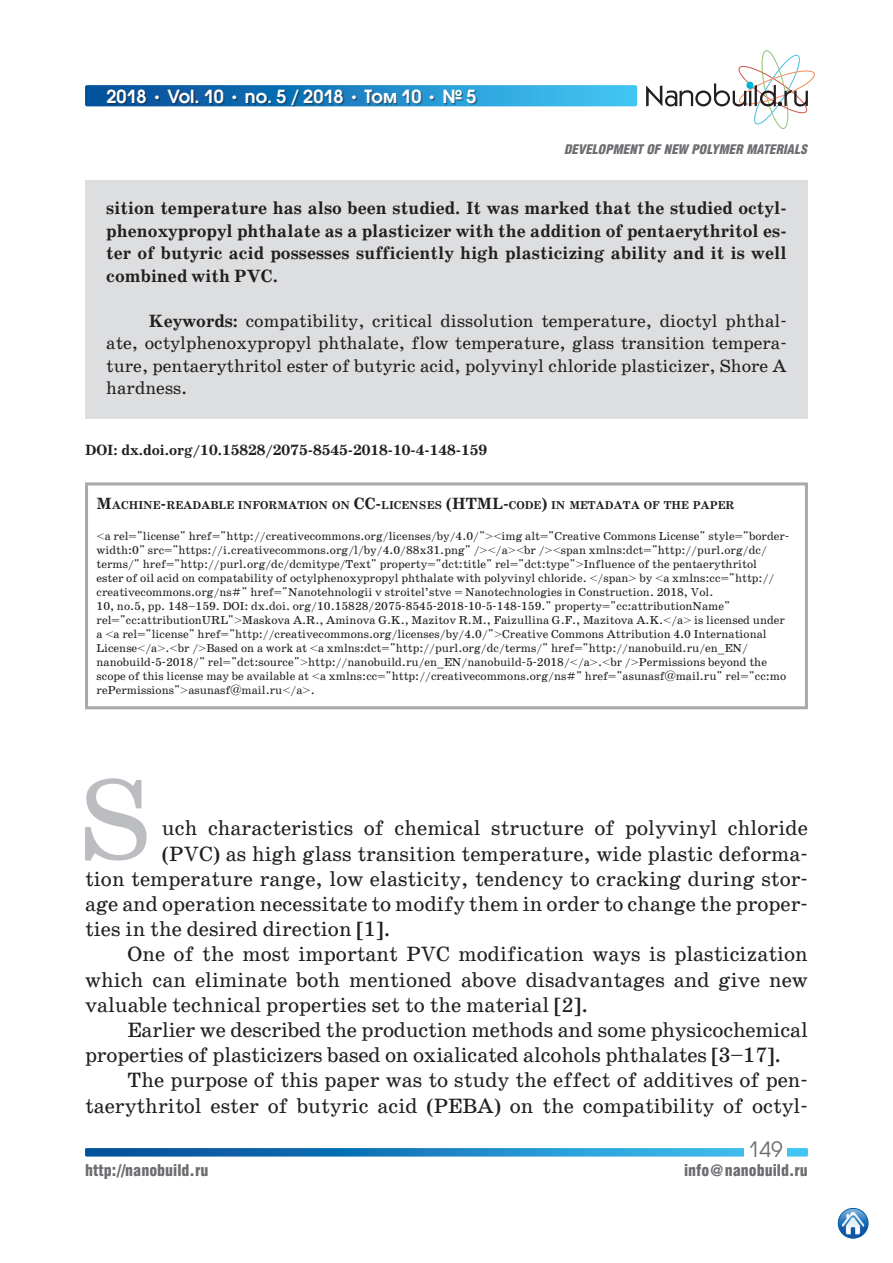
<style>
.page{position:relative;width:893px;height:1263px;background:#fff}
.page>*{position:absolute;margin:0;border:0;box-sizing:border-box;transform-origin:0 0}
.t1{font:21px "School Book C";color:#231f20}
.t2{font:21px "Avant Garde Gothic C";color:#6c6d70}
.t3{font:700 18px/22.5px "School Book C";color:#231f20;text-align:justify}
.t4{font:18px/22.5px "School Book C";color:#231f20;text-align:justify}
.t5{font:600 18px "Avant Garde Gothic C";color:#fff}
.t6{font:900 16.5px "Helios Cond";color:#6c6d70}
.t7{font:700 15px "School Book C";color:#231f20}
.t8{font:italic 900 13.5px "Helios Cond";color:#6c6d70}
.t9{font:11.7px/14.1px "School Book C";color:#231f20}
.t10{font:700 11.55px "School Book C";color:#231f20}
.s1{font-family:"School Book C";font-weight:700}
.s2{font-weight:700}
.s3{font-size:16.5px}
</style>
<div class="page">
<svg style="left:85px;top:1148px;width:723px;height:8px;background:#1e84c3"></svg>
<div style="left:744px;top:1137px;width:43px;height:19px;background:#fff"></div>
<svg style="left:85px;top:85px;width:552px;height:21px;background:#2b9ad3"></svg>
<div style="left:108px;top:90px;width:370px;height:17px;background:#231f20;opacity:.5"></div>
<svg style="left:646px;top:50px;width:169px;height:79px"></svg>
<img style="left:838px;top:1208px;width:30px;height:30px;border-radius:15px">
<div style="left:838px;top:1208px;width:30px;height:30px;border:1px solid #015ca3;border-radius:50%"></div>
<svg style="left:85px;top:778px;width:62px;height:82px"></svg>
<div style="left:85px;top:482px;width:723px;height:227px;border:3px solid #a8a9ad"></div>
<div style="left:85px;top:180px;width:723px;height:238px;background:#dddee0"></div>
<h2 class="t5" style="left:106px;top:85px;width:372px">2018 <span class="s1">•</span> Vol. 10 <span class="s1">•</span> no. 5 / 2018 <span class="s1">•</span> Том 10 <span class="s1">•</span> № 5</h2>
<p class="t8" style="left:565px;top:142px;width:245px">DEVELOPMENT OF NEW POLYMER MATERIALS</p>
<p class="t3" style="left:106px;top:198px;width:682px">sition temperature has also been studied. It was marked that the studied octyl&shy;phenoxypropyl phthalate as a plasticizer with the addition of pentaerythritol es&shy;ter of butyric acid possesses sufficiently high plasticizing ability and it is well combined with PVC.</p>
<p class="t4" style="left:106px;top:310px;width:682px;text-indent:43px"><span class="s2">Keywords:</span> compatibility, critical dissolution temperature, dioctyl phthal&shy;ate, octylphenoxypropyl phthalate, flow temperature, glass transition tempera&shy;ture, pentaerythritol ester of butyric acid, polyvinyl chloride plasticizer, Shore A hardness.</p>
<p class="t7" style="left:85px;top:442px;width:404px">DOI: dx.doi.org/10.15828/2075-8545-2018-10-4-148-159</p>
<p class="t10" style="left:97px;top:499px;width:639px"><span class="s3">M</span>ACHINE<span class="s3">-</span>READABLE INFORMATION ON <span class="s3">CC-</span>LICENSES <span class="s3">(HTML-</span>CODE<span class="s3">)</span> IN METADATA OF THE PAPER</p>
<p class="t9" style="left:97px;top:529px;width:694px">&lt;a rel="license" href="http://creativecommons.org/licenses/by/4.0/"&gt;&lt;img alt="Creative Commons License" style="border&shy;width:0" src="https://i.creativecommons.org/l/by/4.0/88x31.png" /&gt;&lt;/a&gt;&lt;br /&gt;&lt;span xmlns:dct="http://purl.org/dc/ terms/" href="http://purl.org/dc/dcmitype/Text" property="dct:title" rel="dct:type"&gt;Influence of the pentaerythritol<br>ester of oil acid on compatability of octylphenoxypropyl phthalate with polyvinyl chloride. &lt;/span&gt; by &lt;a xmlns:cc="http:// creativecommons.org/ns#" href="Nanotehnologii v stroitel’stve = Nanotechnologies in Construction. 2018, Vol.<br>10, no.5, pp. 148–159. DOI: dx.doi. org/10.15828/2075-8545-2018-10-5-148-159." property="cc:attributionName" rel="cc:attributionURL"&gt;Maskova A.R., Aminova G.K., Mazitov R.M., Faizullina G.F., Mazitova A.K.&lt;/a&gt; is licensed under a &lt;a rel="license" href="http://creativecommons.org/licenses/by/4.0/"&gt;Creative Commons Attribution 4.0 International License&lt;/a&gt;.&lt;br /&gt;Based on a work at &lt;a xmlns:dct="http://purl.org/dc/terms/" href="http://nanobuild.ru/en_EN/ nanobuild-5-2018/" rel="dct:source"&gt;http://nanobuild.ru/en_EN/nanobuild-5-2018/&lt;/a&gt;.&lt;br /&gt;Permissions beyond the scope of this license may be available at &lt;a xmlns:cc="http://creativecommons.org/ns#" href="asunasf@mail.ru" rel="cc:mo rePermissions"&gt;asunasf@mail.ru&lt;/a&gt;.</p>
<h1 class="t1" style="left:162px;top:817px;width:647px">uch characteristics of chemical structure of polyvinyl chloride</h1>
<h1 class="t1" style="left:162px;top:842px;width:647px">(PVC) as high glass transition temperature, wide plastic deforma-</h1>
<h1 class="t1" style="left:85px;top:867px;width:724px">tion temperature range, low elasticity, tendency to cracking during stor-</h1>
<h1 class="t1" style="left:85px;top:892px;width:724px">age and operation necessitate to modify them in order to change the proper-</h1>
<h1 class="t1" style="left:85px;top:918px;width:307px">ties in the desired direction [1].</h1>
<h1 class="t1" style="left:128px;top:943px;width:682px">One of the most important PVC modification ways is plasticization</h1>
<h1 class="t1" style="left:85px;top:968px;width:724px">which can eliminate both mentioned above disadvantages and give new</h1>
<h1 class="t1" style="left:85px;top:993px;width:505px">valuable technical properties set to the material [2].</h1>
<h1 class="t1" style="left:128px;top:1018px;width:682px">Earlier we described the production methods and some physicochemical</h1>
<h1 class="t1" style="left:85px;top:1044px;width:698px">properties of plasticizers based on oxialicated alcohols phthalates [3–17].</h1>
<h1 class="t1" style="left:128px;top:1069px;width:682px">The purpose of this paper was to study the effect of additives of pen-</h1>
<h1 class="t1" style="left:85px;top:1094px;width:724px">taerythritol ester of butyric acid (PEBA) on the compatibility of octyl-</h1>
<h1 class="t2" style="left:748px;top:1136px;width:36px">149</h1>
<h3 class="t6" style="left:85px;top:1161px;width:125px">http://nanobuild.ru</h3>
<h3 class="t6" style="left:684px;top:1161px;width:125px">info@nanobuild.ru</h3>
</div>
